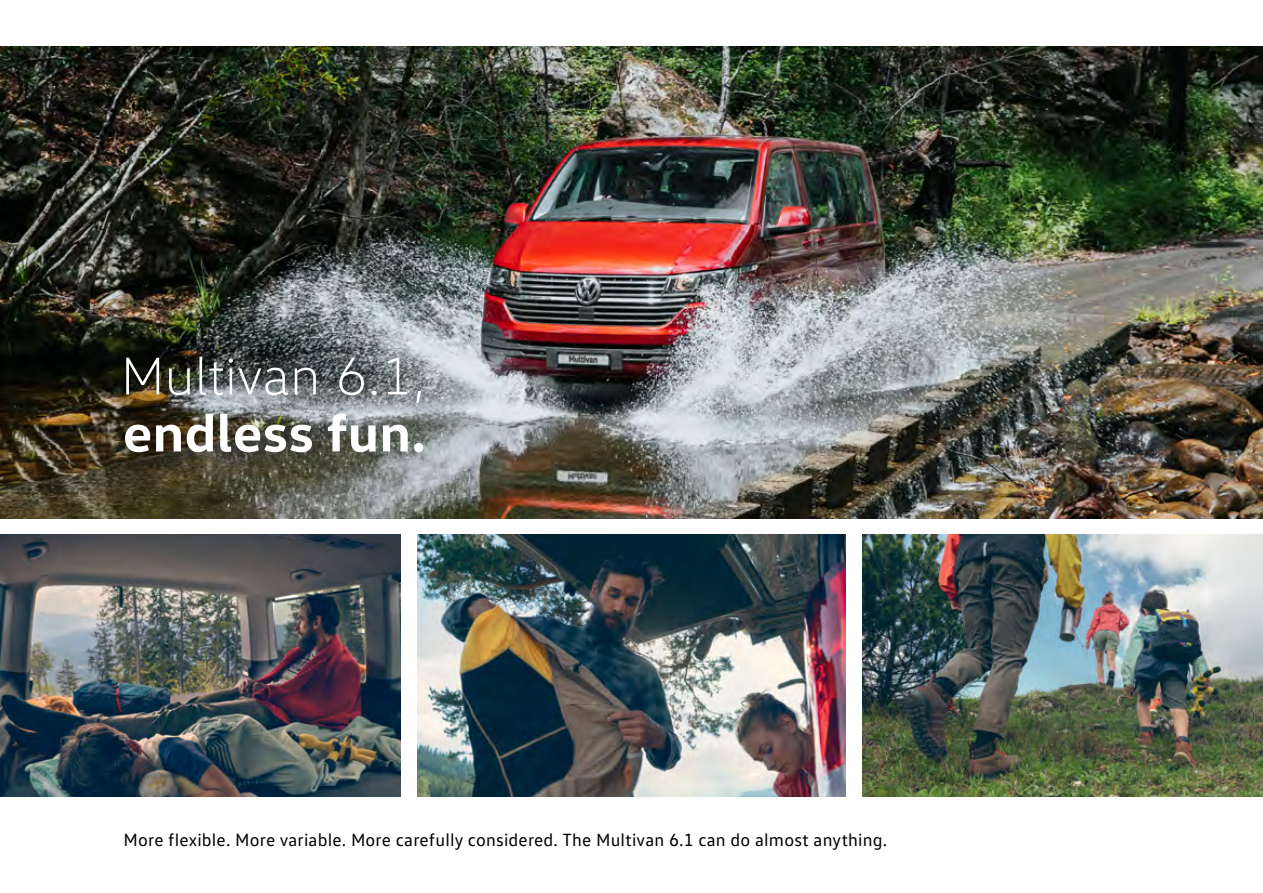
<style>
.page{position:relative;width:1263px;height:893px;background:#fff}
.page>*{position:absolute;margin:0;border:0;box-sizing:border-box;transform-origin:0 0}
.t1{font:300 54px "VW Head";letter-spacing:.01em;color:#fff}
.t2{font:700 54px "VW Head";letter-spacing:.01em;color:#fff}
.t3{font:18px "VW Text";letter-spacing:.01em;color:#000}
</style>
<div class="page">
<img style="left:0;top:47px;width:1263px;height:472px">
<img style="left:0;top:534px;width:400px;height:263px">
<img style="left:417px;top:534px;width:428px;height:263px">
<img style="left:862px;top:534px;width:401px;height:263px">
<h1 class="t1" style="left:121px;top:344px;width:306px">Multivan 6.1,</h1>
<h1 class="t2" style="left:123px;top:398px;width:305px">endless fun.</h1>
<p class="t3" style="left:124px;top:829px;width:765px">More flexible. More variable. More carefully considered. The Multivan 6.1 can do almost anything.</p>
</div>
